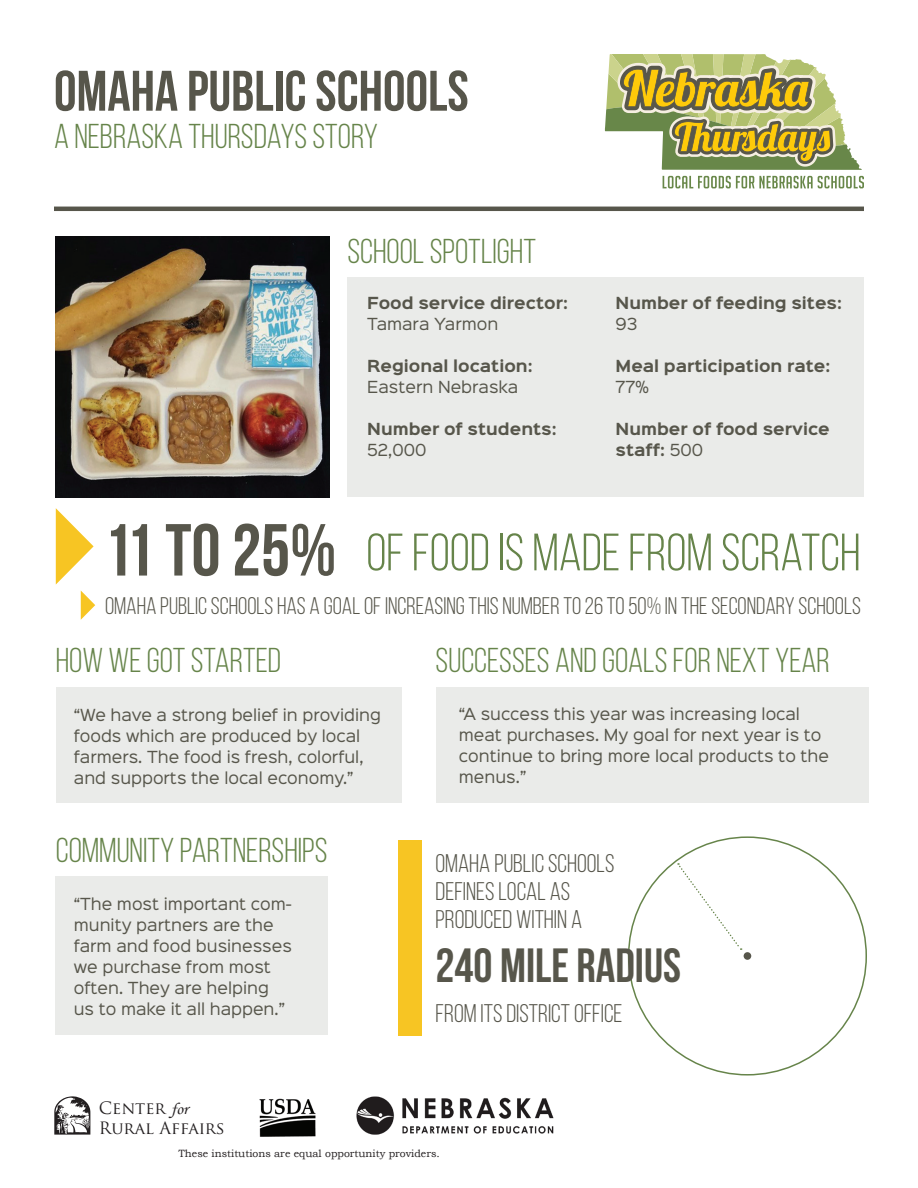
<style>
.page{position:relative;width:918px;height:1188px;background:#fff}
.page>*{position:absolute;margin:0;border:0;box-sizing:border-box;transform-origin:0 0}
.t1{font:73.5px "Bebas Neue";color:#57564b}
.t2{font:57px "Bebas Neue";color:#57564b}
.t3{font:52.5px "Bebas Neue";color:#66844a}
.t4{font:48px "Bebas Neue";color:#57564b}
.t5{font:34.5px "Bebas Neue";color:#66844a}
.t6{font:25.5px/27.6px "Bebas Neue";color:#57564b}
.t7{font:24px "Bebas Neue";color:#57564b}
.t8{font:16.65px/20px "Trajan Pro";color:#231f20}
.t9{font:15px/21px "Sinkin Sans 400";color:#57564b}
.t10{font:700 15px/21px "Sinkin Sans 700";color:#57564b}
.t11{font:10.5px "Bookman Old Style";color:#231f20}
.s1{font-family:"Sinkin Sans 400";font-weight:400}
.s2{font-family:"Monotype Corsiva"}
</style>
<div class="page">
<svg style="left:605px;top:54px;width:259px;height:134px"></svg>
<img style="left:56px;top:237px;width:273px;height:260px">
<hr style="left:54px;top:207px;width:810px;height:4px;background:#57564b">
<div style="left:347px;top:278px;width:517px;height:219px;background:#eaebe9"></div>
<div style="left:56px;top:687px;width:345px;height:116px;background:#eaebe9"></div>
<svg style="left:56px;top:508px;width:38px;height:77px"></svg>
<img style="left:356px;top:1096px;width:198px;height:39px">
<svg style="left:54px;top:1096px;width:36px;height:39px"></svg>
<img style="left:259px;top:1098px;width:57px;height:39px">
<svg style="left:81px;top:591px;width:14px;height:29px"></svg>
<div style="left:56px;top:877px;width:272px;height:158px;background:#eaebe9"></div>
<div style="left:436px;top:687px;width:432px;height:116px;background:#eaebe9"></div>
<div style="left:398px;top:840px;width:23px;height:195px;background:#f7c523"></div>
<div style="left:744px;top:952px;width:7px;height:8px;background:#57564b;border-radius:50%"></div>
<svg style="left:678px;top:863px;width:64px;height:87px"></svg>
<h2 class="t2" style="left:54px;top:60px;width:416px">OMAHA PUBLIC SCHOOLS</h2>
<h3 class="t5" style="left:54px;top:117px;width:326px">A NEBRASKA THURSDAYS STORY</h3>
<h3 class="t5" style="left:347px;top:232px;width:190px">SCHOOL SPOTLIGHT</h3>
<p class="t10" style="left:367px;top:293px;width:202px">Food service director:</p>
<p class="t9" style="left:367px;top:312px;width:133px">Tamara Yarmon</p>
<p class="t10" style="left:367px;top:356px;width:167px">Regional location:</p>
<p class="t9" style="left:367px;top:375px;width:153px">Eastern Nebraska</p>
<p class="t10" style="left:367px;top:419px;width:191px">Number of students:</p>
<p class="t9" style="left:367px;top:438px;width:61px">52,000</p>
<p class="t10" style="left:616px;top:293px;width:228px">Number of feeding sites:</p>
<p class="t9" style="left:616px;top:312px;width:23px">93</p>
<p class="t10" style="left:616px;top:356px;width:216px">Meal participation rate:</p>
<p class="t9" style="left:616px;top:375px;width:35px">77%</p>
<p class="t10" style="left:616px;top:419px;width:216px">Number of food service staff: <span class="s1">500</span></p>
<h1 class="t1" style="left:103px;top:510px;width:235px">11 TO 25%</h1>
<h3 class="t3" style="left:366px;top:524px;width:496px">OF FOOD IS MADE FROM SCRATCH</h3>
<h3 class="t7" style="left:105px;top:593px;width:757px">OMAHA PUBLIC SCHOOLS HAS A GOAL OF INCREASING THIS NUMBER TO 26 TO 50% IN THE SECONDARY SCHOOLS</h3>
<h3 class="t5" style="left:56px;top:642px;width:227px">HOW WE GOT STARTED</h3>
<p class="t9" style="left:74px;top:703px;width:308px">“We have a strong belief in providing foods which are produced by local farmers. The food is fresh, colorful, and supports the local economy.”</p>
<h3 class="t5" style="left:56px;top:831px;width:273px">COMMUNITY PARTNERSHIPS</h3>
<p class="t9" style="left:74px;top:892px;width:220px">“The most important com&shy;munity partners are the farm and food businesses we purchase from most often. They are helping us to make it all happen.”</p>
<h3 class="t5" style="left:436px;top:642px;width:396px">SUCCESSES AND GOALS FOR NEXT YEAR</h3>
<p class="t9" style="left:459px;top:702px;width:372px">“A success this year was increasing local meat purchases. My goal for next year is to continue to bring more local products to the menus.”</p>
<h3 class="t6" style="left:436px;top:850px;width:180px">OMAHA PUBLIC SCHOOLS<br>DEFINES LOCAL AS<br>PRODUCED WITHIN A</h3>
<h3 class="t4" style="left:436px;top:939px;width:247px">240 MILE RADIUS</h3>
<h3 class="t6" style="left:436px;top:999px;width:188px">FROM ITS DISTRICT OFFICE</h3>
<p class="t8" style="left:99px;top:1098px;width:127px">Center <span class="s2">for<br></span>Rural Affairs</p>
<p class="t11" style="left:178px;top:1147px;width:263px">These institutions are equal opportunity providers.</p>
</div>
